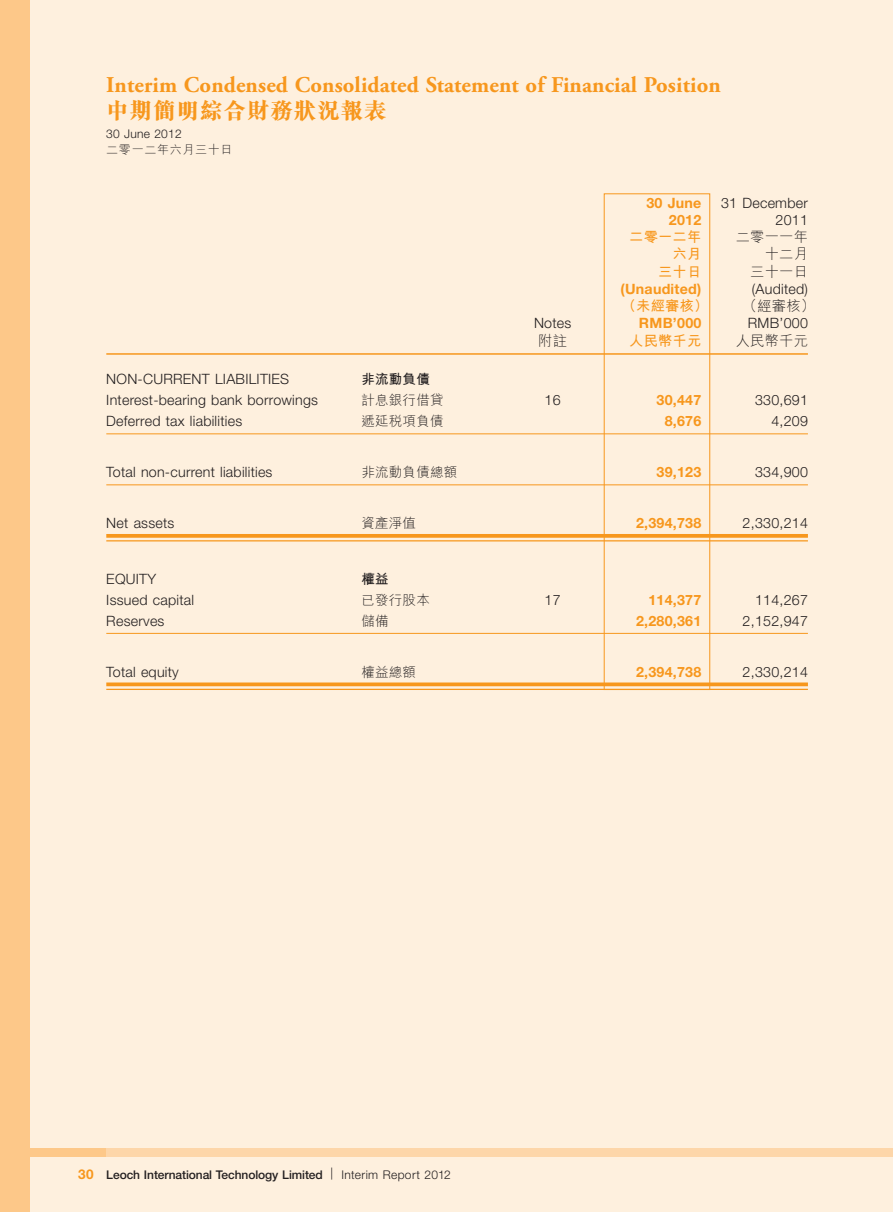
<style>
.page{position:relative;width:893px;height:1212px;background:#fef0de}
.page>*{position:absolute;margin:0;border:0;box-sizing:border-box;transform-origin:0 0}
.t1{font:700 22.5px/27px "Adobe Garamond Pro";letter-spacing:.005em;color:#f7971d}
.t2{font:300 14.25px "Helvetica Neue LT Std";letter-spacing:.015em;color:#231f20}
.t3{font:700 14.25px "Helvetica Neue LT Std";letter-spacing:.015em;color:#f7971d}
.t4{font:300 14.25px "M Hei HK";letter-spacing:.015em;color:#231f20}
.t5{font:700 14.25px "M Hei HK";letter-spacing:.015em;color:#f7971d}
.t6{font:300 13.5px "M Hei HK";letter-spacing:.015em;color:#231f20}
.t7{font:700 13.5px "M Hei HK";letter-spacing:.015em;color:#231f20}
.t8{font:500 12px "Helvetica Neue LT Std";letter-spacing:-.01em;color:#231f20}
.t9{font:300 12px/16.5px "Helvetica Neue LT Std";letter-spacing:.015em;color:#231f20}
.s1{font-family:"M Sung HK";font-weight:800}
.s2{font-family:"M Hei HK"}
.s3{font-weight:700;font-size:13.5px;color:#f7971d}
.s4{font-weight:300}
</style>
<div class="page">
<div style="left:0;top:1148px;width:106px;height:9px;background:#fdc889"></div>
<div style="left:106px;top:1148px;width:787px;height:9px;background:#fdd6a9"></div>
<div style="left:0;top:0;width:30px;height:1212px;background:#fdc889"></div>
<div style="left:604px;top:193px;width:106px;height:497px;border:1px solid #f7971d"></div>
<hr style="left:106px;top:353px;width:702px;height:2px;background:#f7971d">
<hr style="left:106px;top:433px;width:702px;height:1px;background:#f7971d">
<hr style="left:106px;top:484px;width:702px;height:1px;background:#f7971d">
<svg style="left:106px;top:534px;width:702px;height:4px;background:#f79c29"></svg>
<hr style="left:106px;top:540px;width:702px;height:1px;background:#f7971d">
<hr style="left:106px;top:633px;width:702px;height:1px;background:#f7971d">
<svg style="left:106px;top:682px;width:702px;height:4px;background:#f7a235"></svg>
<hr style="left:106px;top:689px;width:702px;height:1px;background:#f7971d">
<p class="t1" style="left:106px;top:72px;width:616px">Interim Condensed Consolidated Statement of Financial Position<span class="s1">中期簡明綜合財務狀況報表</span></p>
<p class="t9" style="left:106px;top:125px;width:128px">30 June 2012<br><span class="s2">二零一二年六月三十日</span></p>
<p class="t3" style="left:646px;top:194px;width:57px">30 June</p>
<p class="t2" style="left:721px;top:194px;width:88px">31 December</p>
<p class="t3" style="left:669px;top:211px;width:34px">2012</p>
<p class="t2" style="left:775px;top:211px;width:34px">2011</p>
<p class="t5" style="left:629px;top:227px;width:74px">二零一二年</p>
<p class="t4" style="left:736px;top:227px;width:74px">二零一一年</p>
<p class="t5" style="left:673px;top:244px;width:30px">六月</p>
<p class="t4" style="left:765px;top:244px;width:45px">十二月</p>
<p class="t5" style="left:658px;top:261px;width:45px">三十日</p>
<p class="t4" style="left:750px;top:261px;width:59px">三十一日</p>
<p class="t3" style="left:621px;top:280px;width:82px">(Unaudited)</p>
<p class="t2" style="left:752px;top:280px;width:58px">(Audited)</p>
<p class="t5" style="left:622px;top:296px;width:88px">（未經審核）</p>
<p class="t4" style="left:743px;top:296px;width:74px">（經審核）</p>
<p class="t2" style="left:534px;top:315px;width:39px">Notes</p>
<p class="t3" style="left:639px;top:315px;width:64px">RMB’000</p>
<p class="t2" style="left:748px;top:315px;width:62px">RMB’000</p>
<p class="t4" style="left:538px;top:330px;width:30px">附註</p>
<p class="t5" style="left:629px;top:330px;width:74px">人民幣千元</p>
<p class="t4" style="left:736px;top:330px;width:74px">人民幣千元</p>
<p class="t2" style="left:106px;top:370px;width:184px">NON-CURRENT LIABILITIES</p>
<p class="t7" style="left:361px;top:369px;width:70px">非流動負債</p>
<p class="t2" style="left:106px;top:391px;width:213px">Interest-bearing bank borrowings</p>
<p class="t6" style="left:361px;top:390px;width:84px">計息銀行借貸</p>
<p class="t2" style="left:545px;top:391px;width:18px">16</p>
<p class="t3" style="left:657px;top:391px;width:46px">30,447</p>
<p class="t2" style="left:755px;top:391px;width:54px">330,691</p>
<p class="t2" style="left:106px;top:412px;width:137px">Deferred tax liabilities</p>
<p class="t6" style="left:361px;top:411px;width:84px">遞延稅項負債</p>
<p class="t3" style="left:665px;top:412px;width:38px">8,676</p>
<p class="t2" style="left:771px;top:412px;width:38px">4,209</p>
<p class="t2" style="left:106px;top:463px;width:168px">Total non-current liabilities</p>
<p class="t6" style="left:361px;top:462px;width:97px">非流動負債總額</p>
<p class="t3" style="left:657px;top:463px;width:46px">39,123</p>
<p class="t2" style="left:755px;top:463px;width:54px">334,900</p>
<p class="t2" style="left:106px;top:514px;width:70px">Net assets</p>
<p class="t6" style="left:361px;top:513px;width:56px">資產淨值</p>
<p class="t3" style="left:636px;top:514px;width:67px">2,394,738</p>
<p class="t2" style="left:743px;top:514px;width:67px">2,330,214</p>
<p class="t2" style="left:106px;top:570px;width:51px">EQUITY</p>
<p class="t7" style="left:361px;top:569px;width:29px">權益</p>
<p class="t2" style="left:106px;top:591px;width:89px">Issued capital</p>
<p class="t6" style="left:361px;top:590px;width:70px">已發行股本</p>
<p class="t2" style="left:545px;top:591px;width:18px">17</p>
<p class="t3" style="left:648px;top:591px;width:54px">114,377</p>
<p class="t2" style="left:755px;top:591px;width:54px">114,267</p>
<p class="t2" style="left:106px;top:612px;width:60px">Reserves</p>
<p class="t6" style="left:361px;top:611px;width:29px">儲備</p>
<p class="t3" style="left:636px;top:612px;width:67px">2,280,361</p>
<p class="t2" style="left:743px;top:612px;width:67px">2,152,947</p>
<p class="t2" style="left:106px;top:663px;width:74px">Total equity</p>
<p class="t6" style="left:361px;top:662px;width:56px">權益總額</p>
<p class="t3" style="left:636px;top:663px;width:67px">2,394,738</p>
<p class="t2" style="left:743px;top:663px;width:67px">2,330,214</p>
<p class="t8" style="left:78px;top:1167px;width:374px"><span class="s3">30</span> Leoch International Technology Limited <span class="s4">| Interim Report 2012</span></p>
</div>
